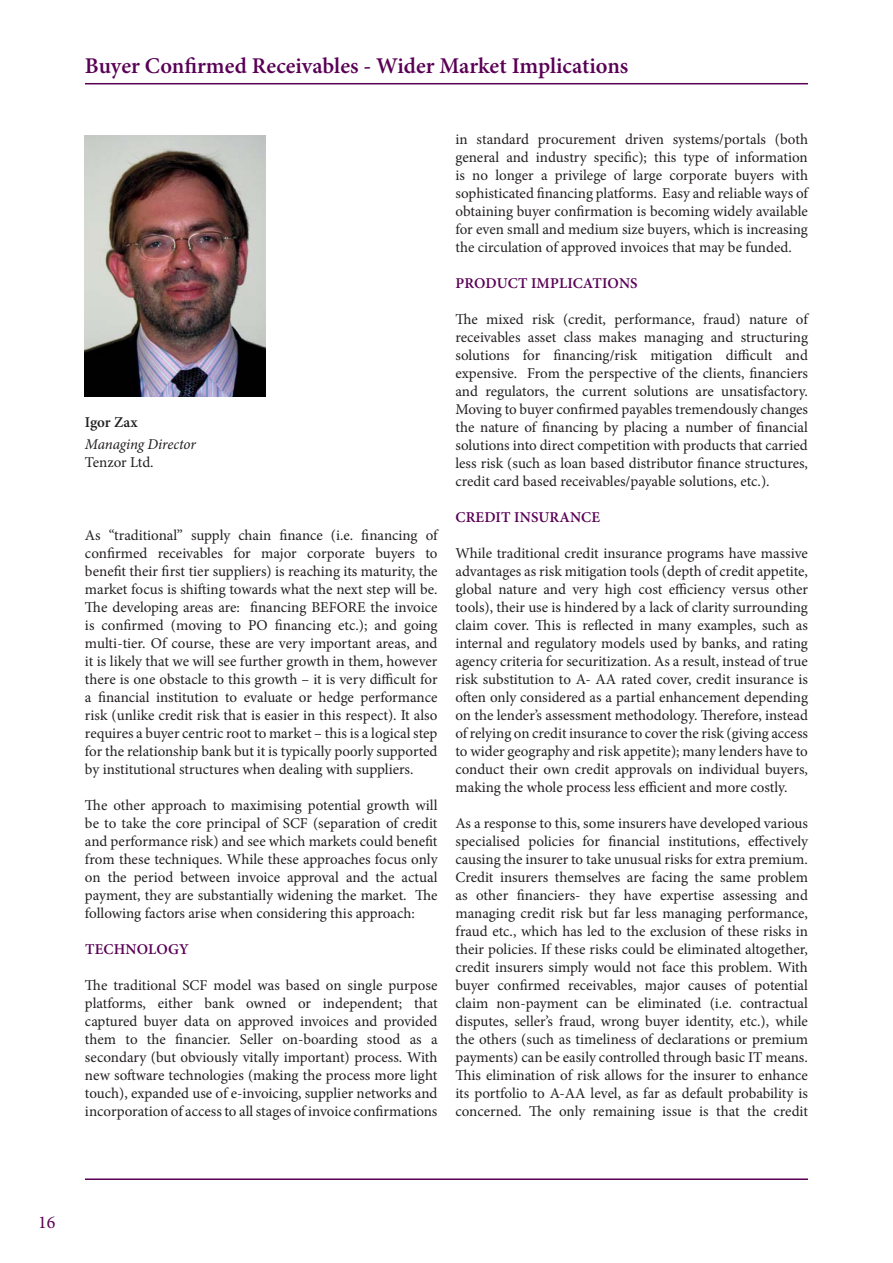
<style>
.page{position:relative;width:893px;height:1263px;background:#fff}
.page>*{position:absolute;margin:0;border:0;box-sizing:border-box;transform-origin:0 0}
.t1{font:600 22.5px "Minion Pro";color:#590055}
.t2{font:18px "Minion Pro";color:#590055}
.t3{font:15px/18px "Minion Pro";color:#231f20;text-align:justify}
.t4{font:600 15px "Minion Pro";letter-spacing:.01em;color:#590055}
.t5{font:italic 15px "Minion Pro";letter-spacing:-.01em;color:#231f20}
.t6{font:600 15px "Minion Pro";letter-spacing:-.005em;color:#231f20}
</style>
<div class="page">
<hr style="left:85px;top:1178px;width:723px;height:2px;background:#590055">
<hr style="left:85px;top:83px;width:723px;height:1px;background:#590055">
<img style="left:85px;top:135px;width:180px;height:262px">
<h1 class="t1" style="left:85px;top:57px;width:545px">Buyer Confirmed Receivables - Wider Market Implications</h1>
<p class="t6" style="left:85px;top:416px;width:54px">Igor Zax</p>
<p class="t5" style="left:85px;top:438px;width:112px">Managing Director</p>
<p class="t3" style="left:85px;top:455px;width:70px">Tenzor Ltd.</p>
<p class="t3" style="left:85px;top:528px;width:354px">As “traditional” supply chain finance (i.e. financing of confirmed receivables for major corporate buyers to benefit their first tier suppliers) is reaching its maturity, the market focus is shifting towards what the next step will be.<br>The developing areas are: financing BEFORE the invoice is confirmed (moving to PO financing etc.); and going multi-tier. Of course, these are very important areas, and it is likely that we will see further growth in them, however there is one obstacle to this growth – it is very difficult for a financial institution to evaluate or hedge performance risk (unlike credit risk that is easier in this respect). It also requires a buyer centric root to market – this is a logical step for the relationship bank but it is typically poorly supported by institutional structures when dealing with suppliers.</p>
<p class="t3" style="left:85px;top:798px;width:354px">The other approach to maximising potential growth will be to take the core principal of SCF (separation of credit and performance risk) and see which markets could benefit from these techniques. While these approaches focus only on the period between invoice approval and the actual payment, they are substantially widening the market. The following factors arise when considering this approach:</p>
<p class="t4" style="left:85px;top:943px;width:105px">TECHNOLOGY</p>
<p class="t3" style="left:85px;top:978px;width:354px">The traditional SCF model was based on single purpose platforms, either bank owned or independent; that captured buyer data on approved invoices and provided them to the financier. Seller on-boarding stood as a secondary (but obviously vitally important) process. With new software technologies (making the process more light touch), expanded use of e-invoicing, supplier networks and incorporation of access to all stages of invoice confirmations</p>
<p class="t3" style="left:455px;top:132px;width:354px">in standard procurement driven systems/portals (both general and industry specific); this type of information is no longer a privilege of large corporate buyers with sophisticated financing platforms. Easy and reliable ways of obtaining buyer confirmation is becoming widely available for even small and medium size buyers, which is increasing the circulation of approved invoices that may be funded.</p>
<p class="t4" style="left:455px;top:277px;width:184px">PRODUCT IMPLICATIONS</p>
<p class="t3" style="left:455px;top:312px;width:354px">The mixed risk (credit, performance, fraud) nature of receivables asset class makes managing and structuring solutions for financing/risk mitigation difficult and expensive. From the perspective of the clients, financiers and regulators, the current solutions are unsatisfactory.<br>Moving to buyer confirmed payables tremendously changes the nature of financing by placing a number of financial solutions into direct competition with products that carried less risk (such as loan based distributor finance structures, credit card based receivables/payable solutions, etc.).</p>
<p class="t4" style="left:455px;top:511px;width:146px">CREDIT INSURANCE</p>
<p class="t3" style="left:455px;top:546px;width:354px">While traditional credit insurance programs have massive advantages as risk mitigation tools (depth of credit appetite, global nature and very high cost efficiency versus other tools), their use is hindered by a lack of clarity surrounding claim cover. This is reflected in many examples, such as internal and regulatory models used by banks, and rating agency criteria for securitization. As a result, instead of true risk substitution to A- AA rated cover, credit insurance is often only considered as a partial enhancement depending on the lender’s assessment methodology. Therefore, instead of relying on credit insurance to cover the risk (giving access to wider geography and risk appetite); many lenders have to conduct their own credit approvals on individual buyers, making the whole process less efficient and more costly.</p>
<p class="t3" style="left:455px;top:816px;width:354px">As a response to this, some insurers have developed various specialised policies for financial institutions, effectively causing the insurer to take unusual risks for extra premium.<br>Credit insurers themselves are facing the same problem as other financiers- they have expertise assessing and managing credit risk but far less managing performance, fraud etc., which has led to the exclusion of these risks in their policies. If these risks could be eliminated altogether, credit insurers simply would not face this problem. With buyer confirmed receivables, major causes of potential claim non-payment can be eliminated (i.e. contractual disputes, seller’s fraud, wrong buyer identity, etc.), while the others (such as timeliness of declarations or premium payments) can be easily controlled through basic IT means.<br>This elimination of risk allows for the insurer to enhance its portfolio to A-AA level, as far as default probability is concerned. The only remaining issue is that the credit</p>
<p class="t2" style="left:38px;top:1215px;width:19px">16</p>
</div>
